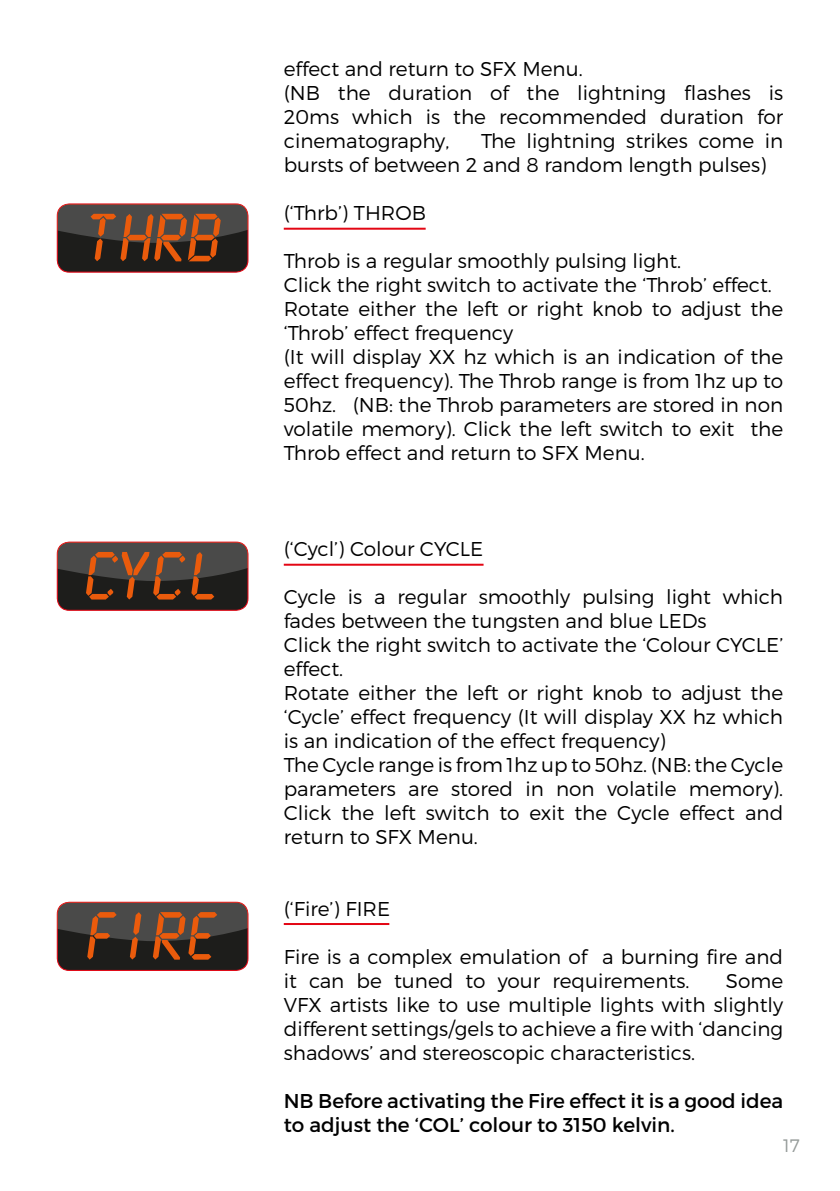
<style>
.page{position:relative;width:840px;height:1191px;background:#fff}
.page>*{position:absolute;margin:0;border:0;box-sizing:border-box;transform-origin:0 0}
.t1{font:700 59.4px "LCD Mono 2";letter-spacing:.02em;color:#ea5b0c}
.t2{font:300 20px/24px "Montserrat";color:#000}
.t3{font:20px/24px "Montserrat";color:#000}
.t4{font:300 18px "Montserrat";color:#959b99}
</style>
<div class="page">
<svg style="left:57px;top:203px;width:191px;height:70px;background:#3e3634"></svg>
<svg style="left:57px;top:541px;width:191px;height:70px;background:#3e3635"></svg>
<svg style="left:57px;top:901px;width:191px;height:70px;background:#3e3635"></svg>
<hr style="left:283px;top:923px;width:106px;height:2px;background:#e30614">
<hr style="left:283px;top:564px;width:200px;height:2px;background:#e30614">
<hr style="left:283px;top:228px;width:142px;height:2px;background:#e30614">
<h1 class="t1" style="left:87px;top:206px;width:135px">Thrb</h1>
<h1 class="t1" style="left:86px;top:544px;width:135px">Cycl</h1>
<h1 class="t1" style="left:86px;top:904px;width:135px">FIRE</h1>
<p class="t2" style="left:283px;top:57px;width:500px">effect and return to SFX Menu.<br>(NB the duration of the lightning flashes is 20ms which is the recommended duration for cinematography,</p>
<p class="t2" style="left:283px;top:129px;width:500px;text-indent:197px">The lightning strikes come in bursts of between 2 and 8 random length pulses)</p>
<p class="t2" style="left:283px;top:201px;width:144px">(‘Thrb’) THROB</p>
<p class="t2" style="left:283px;top:249px;width:500px">Throb is a regular smoothly pulsing light.<br>Click the right switch to activate the ‘Throb’ effect.<br>Rotate either the left or right knob to adjust the ‘Throb’ effect frequency<br>(It will display XX hz which is an indication of the effect frequency). The Throb range is from 1hz up to 50hz. (NB: the Throb parameters are stored in non volatile memory). Click the left switch to exit the Throb effect and return to SFX Menu.</p>
<p class="t2" style="left:283px;top:537px;width:201px">(‘Cycl’) Colour CYCLE</p>
<p class="t2" style="left:283px;top:585px;width:500px">Cycle is a regular smoothly pulsing light which fades between the tungsten and blue LEDs<br>Click the right switch to activate the ‘Colour CYCLE’ effect.<br>Rotate either the left or right knob to adjust the ‘Cycle’ effect frequency (It will display XX hz which is an indication of the effect frequency)<br>The Cycle range is from 1hz up to 50hz. (NB: the Cycle parameters are stored in non volatile memory).<br>Click the left switch to exit the Cycle effect and return to SFX Menu.</p>
<p class="t2" style="left:283px;top:897px;width:108px">(‘Fire’) FIRE</p>
<p class="t2" style="left:283px;top:945px;width:500px">Fire is a complex emulation of a burning fire and it can be tuned to your requirements.</p>
<p class="t2" style="left:283px;top:969px;width:500px;text-align:justify;text-indent:442px">Some VFX artists like to use multiple lights with slightly different settings/gels to achieve a fire with ‘dancing shadows’ and stereoscopic characteristics.</p>
<p class="t3" style="left:283px;top:1089px;width:500px">NB Before activating the Fire effect it is a good idea to adjust the ‘COL’ colour to 3150 kelvin.</p>
<p class="t4" style="left:782px;top:1134px;width:18px">17</p>
</div>
